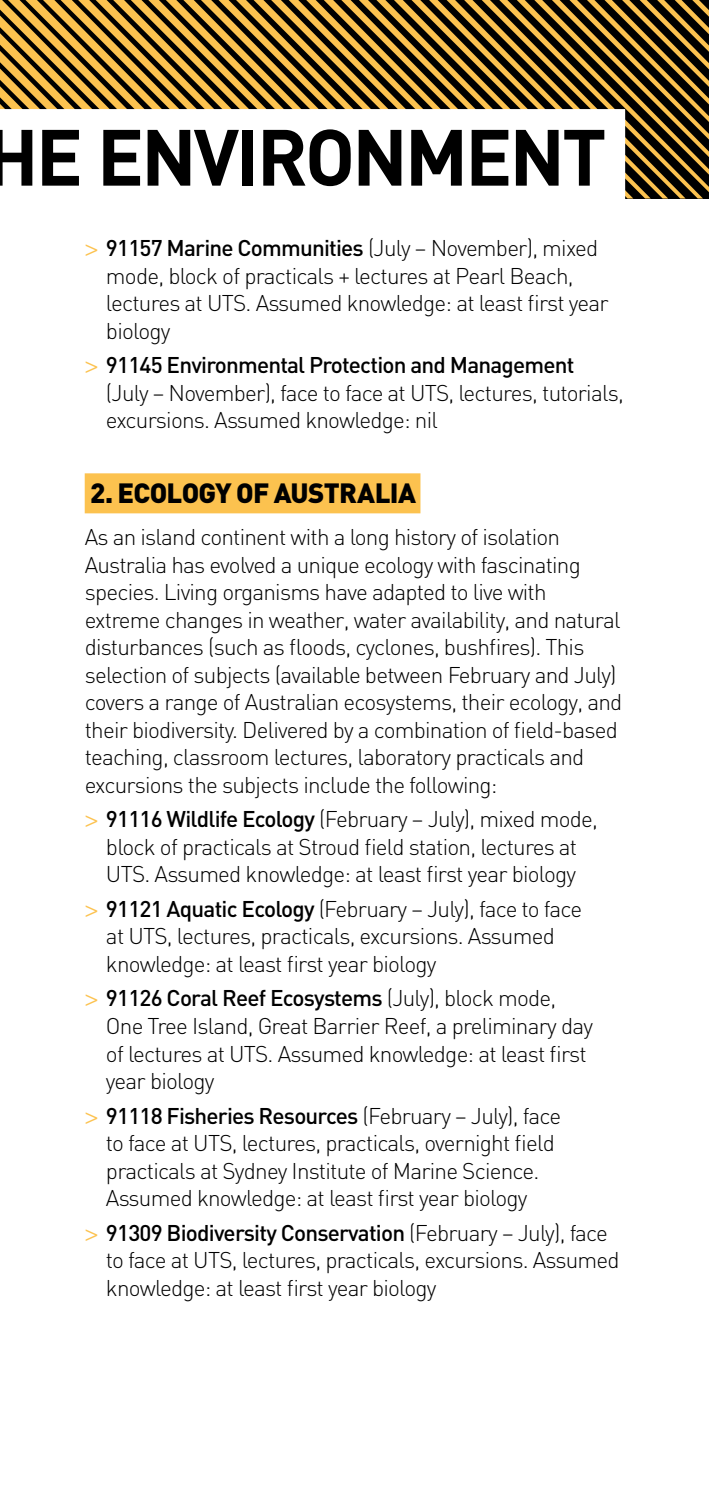
<style>
.page{position:relative;width:709px;height:1489px;background:#fff}
.page>*{position:absolute;margin:0;border:0;box-sizing:border-box;transform-origin:0 0}
.t1{font:700 78.25px "DIN";color:#000}
.t2{font:900 27.5px "DIN";letter-spacing:-.025em;color:#000}
.t3{font:300 22.5px/27.5px "DIN";letter-spacing:-.035em;color:#000}
.s1{font-family:"Helvetica Neue";font-weight:400;color:#fcc24f}
.s2{font-weight:500}
</style>
<div class="page">
<hr style="left:708px;top:0;width:1px;height:1426px;background:#fcc24f">
<svg style="left:0;top:0;width:709px;height:198px;background:#7a5e26"></svg>
<div style="left:0;top:109px;width:625px;height:92px;background:#fff"></div>
<div style="left:85px;top:473px;width:335px;height:40px;background:#fcc24f"></div>
<h1 class="t1" style="left:-15px;top:106px;width:606px">HE ENVIRONMENT</h1>
<p class="t3" style="left:106px;top:234px;width:504px;text-indent:-21px"><span class="s1">&gt;</span> <span class="s2">91157 Marine Communities</span> (July – November), mixed mode, block of practicals + lectures at Pearl Beach, lectures at UTS. Assumed knowledge: at least first year biology</p>
<p class="t3" style="left:106px;top:351px;width:519px;text-indent:-21px"><span class="s1">&gt;</span> <span class="s2">91145 Environmental Protection and Management<br></span>(July – November), face to face at UTS, lectures, tutorials, excursions. Assumed knowledge: nil</p>
<p class="t2" style="left:90px;top:475px;width:327px">2. ECOLOGY OF AUSTRALIA</p>
<p class="t3" style="left:85px;top:523px;width:539px">As an island continent with a long history of isolation Australia has evolved a unique ecology with fascinating species. Living organisms have adapted to live with extreme changes in weather, water availability, and natural disturbances (such as floods, cyclones, bushfires). This selection of subjects (available between February and July) covers a range of Australian ecosystems, their ecology, and their biodiversity. Delivered by a combination of field-based teaching, classroom lectures, laboratory practicals and excursions the subjects include the following:</p>
<p class="t3" style="left:85px;top:805px;width:514px;text-align:center"><span class="s1">&gt;</span> <span class="s2">91116 Wildlife Ecology</span> (February – July), mixed mode, block of practicals at Stroud field station, lectures at<br>UTS. Assumed knowledge: at least first year biology</p>
<p class="t3" style="left:106px;top:894px;width:478px;text-indent:-21px"><span class="s1">&gt;</span> <span class="s2">91121 Aquatic Ecology</span> (February – July), face to face at UTS, lectures, practicals, excursions. Assumed knowledge: at least first year biology</p>
<p class="t3" style="left:106px;top:984px;width:488px;text-indent:-21px"><span class="s1">&gt;</span> <span class="s2">91126 Coral Reef Ecosystems</span> (July), block mode, One Tree Island, Great Barrier Reef, a preliminary day of lectures at UTS. Assumed knowledge: at least first year biology</p>
<p class="t3" style="left:106px;top:1101px;width:457px;text-indent:-21px"><span class="s1">&gt;</span> <span class="s2">91118 Fisheries Resources</span> (February – July), face to face at UTS, lectures, practicals, overnight field practicals at Sydney Institute of Marine Science.<br>Assumed knowledge: at least first year biology</p>
<p class="t3" style="left:106px;top:1218px;width:515px;text-indent:-21px"><span class="s1">&gt;</span> <span class="s2">91309 Biodiversity Conservation</span> (February – July), face to face at UTS, lectures, practicals, excursions. Assumed knowledge: at least first year biology</p>
</div>
